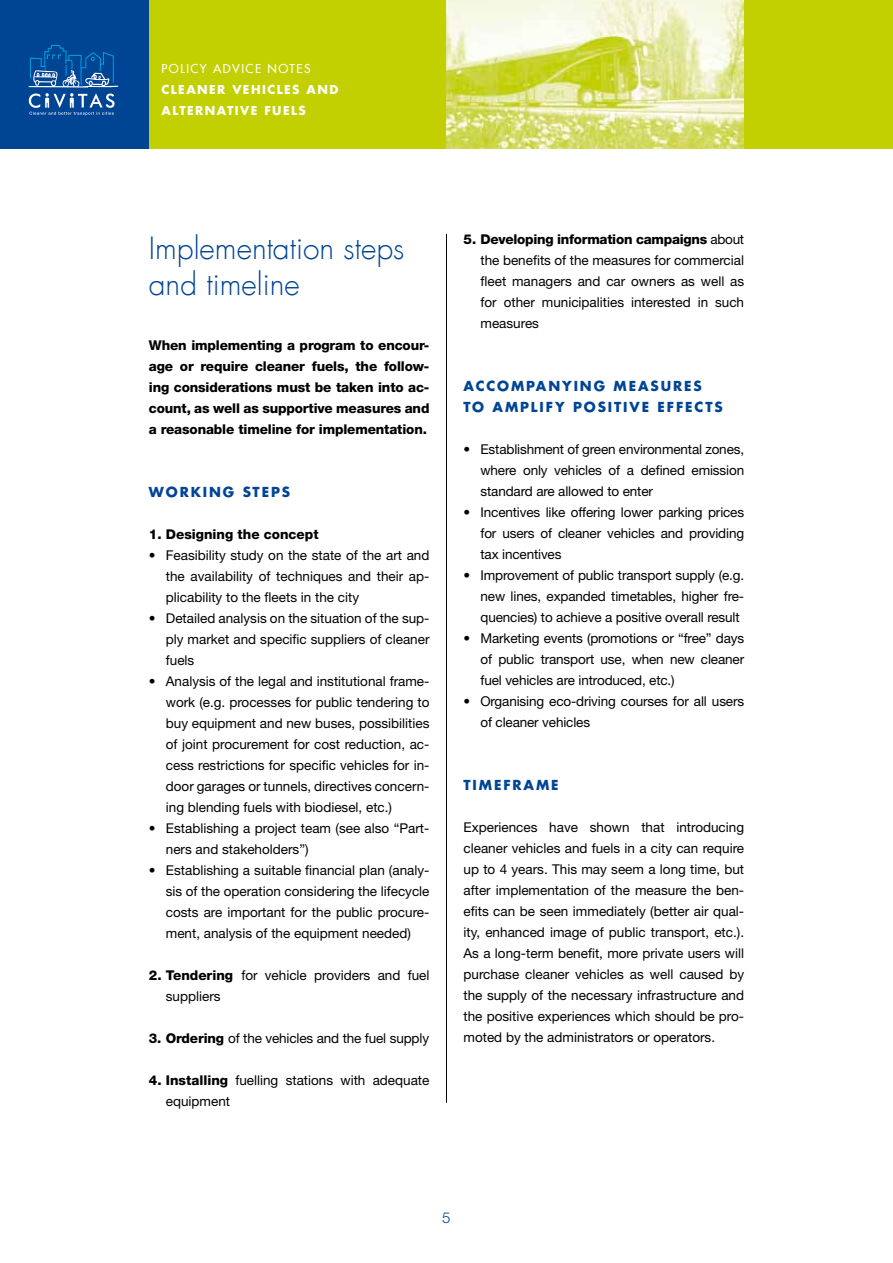
<style>
.page{position:relative;width:893px;height:1263px;background:#fff}
.page>*{position:absolute;margin:0;border:0;box-sizing:border-box;transform-origin:0 0}
.t1{font:300 30px/36px "Futura Com";color:#004494}
.t2{font:300 15px "Helvetica Neue LT Pro";color:#004494}
.t3{font:13.5px/21px "Helvetica Neue LT Pro";color:#000;text-align:justify}
.t4{font:800 13.5px/21px "Helvetica Neue LT Pro";letter-spacing:-.01em;color:#000;text-align:justify}
.t5{font:700 13.5px/21px "Futura Com";letter-spacing:.14em;color:#004494}
.t6{font:700 12px/21px "Futura Com";letter-spacing:.12em;color:#fff}
.t7{font:500 12px "Futura Com";letter-spacing:.12em;color:#fff}
.s1{font-weight:800}
.s2{font-weight:300}
</style>
<div class="page">
<div style="left:0;top:0;width:893px;height:149px;background:#c2cf00"></div>
<div style="left:0;top:0;width:149px;height:149px;background:#004494"></div>
<svg style="left:29px;top:45px;width:89px;height:70px"></svg>
<img style="left:446px;top:0;width:298px;height:149px">
<hr style="left:446px;top:234px;width:1px;height:869px;background:#000">
<p class="t7" style="left:162px;top:60px;width:150px">POLICY ADVICE NOTES</p>
<p class="t6" style="left:162px;top:79px;width:178px">CLEANER VEHICLES AND<br>ALTERNATIVE FUELS</p>
<h1 class="t1" style="left:149px;top:230px;width:257px">Implementation steps and timeline</h1>
<p class="t4" style="left:149px;top:335px;width:282px">When implementing a program to encour&shy;age or require cleaner fuels, the follow&shy;ing considerations must be taken into ac&shy;count, as well as supportive measures and a reasonable timeline for implementation.</p>
<p class="t5" style="left:149px;top:481px;width:14px">WORKING</p>
<p class="t5" style="left:243px;top:481px;width:11px">STEPS</p>
<p class="t4" style="left:149px;top:524px;width:171px">1. Designing the concept</p>
<p class="t3" style="left:166px;top:545px;width:265px;text-indent:-17px">• Feasibility study on the state of the art and the availability of techniques and their ap&shy;plicability to the fleets in the city</p>
<p class="t3" style="left:166px;top:608px;width:265px;text-indent:-17px">• Detailed analysis on the situation of the sup&shy;ply market and specific suppliers of cleaner fuels</p>
<p class="t3" style="left:166px;top:671px;width:265px;text-indent:-17px">• Analysis of the legal and institutional frame&shy;work (e.g. processes for public tendering to buy equipment and new buses, possibilities of joint procurement for cost reduction, ac&shy;cess restrictions for specific vehicles for in&shy;door garages or tunnels, directives concern&shy;ing blending fuels with biodiesel, etc.)</p>
<p class="t3" style="left:166px;top:818px;width:265px;text-indent:-17px">• Establishing a project team (see also “Part&shy;ners and stakeholders”)</p>
<p class="t3" style="left:166px;top:860px;width:265px;text-indent:-17px">• Establishing a suitable financial plan (analy&shy;sis of the operation considering the lifecycle costs are important for the public procure&shy;ment, analysis of the equipment needed)</p>
<p class="t3" style="left:166px;top:965px;width:265px;text-indent:-17px"><span class="s1">2. Tendering</span> for vehicle providers and fuel suppliers</p>
<p class="t3" style="left:149px;top:1028px;width:282px"><span class="s1">3. Ordering</span> of the vehicles and the fuel supply</p>
<p class="t3" style="left:166px;top:1070px;width:265px;text-indent:-17px"><span class="s1">4. Installing</span> fuelling stations with adequate equipment</p>
<p class="t3" style="left:480px;top:228px;width:265px;text-indent:-17px"><span class="s1">5. Developing information campaigns</span> about the benefits of the measures for commercial fleet managers and car owners as well as for other municipalities interested in such measures</p>
<p class="t5" style="left:463px;top:375px;width:261px;text-indent:34px">OMPANYING MEASURES<br>TO AMPLIFY POSITIVE EFFECTS</p>
<p class="t3" style="left:480px;top:438px;width:265px;text-indent:-17px"><span class="s2">•</span> Establishment of green environmental zones, where only vehicles of a defined emission standard are allowed to enter</p>
<p class="t3" style="left:480px;top:501px;width:265px;text-indent:-17px"><span class="s2">•</span> Incentives like offering lower parking prices for users of cleaner vehicles and providing tax incentives</p>
<p class="t3" style="left:480px;top:564px;width:265px;text-indent:-17px"><span class="s2">•</span> Improvement of public transport supply (e.g. new lines, expanded timetables, higher fre&shy;quencies) to achieve a positive overall result</p>
<p class="t3" style="left:480px;top:627px;width:265px;text-indent:-17px"><span class="s2">•</span> Marketing events (promotions or “free” days of public transport use, when new cleaner fuel vehicles are introduced, etc.)</p>
<p class="t3" style="left:480px;top:690px;width:265px;text-indent:-17px"><span class="s2">•</span> Organising eco-driving courses for all users of cleaner vehicles</p>
<p class="t5" style="left:463px;top:375px;width:12px">ACC</p>
<p class="t5" style="left:463px;top:774px;width:12px">TIMEFRAME</p>
<p class="t3" style="left:463px;top:816px;width:282px">Experiences have shown that introducing cleaner vehicles and fuels in a city can require up to 4 years. This may seem a long time, but after implementation of the measure the ben&shy;efits can be seen immediately (better air qual&shy;ity, enhanced image of public transport, etc.).<br>As a long-term benefit, more private users will purchase cleaner vehicles as well caused by the supply of the necessary infrastructure and the positive experiences which should be pro&shy;moted by the administrators or operators.</p>
<p class="t2" style="left:442px;top:1208px;width:10px">5</p>
</div>
